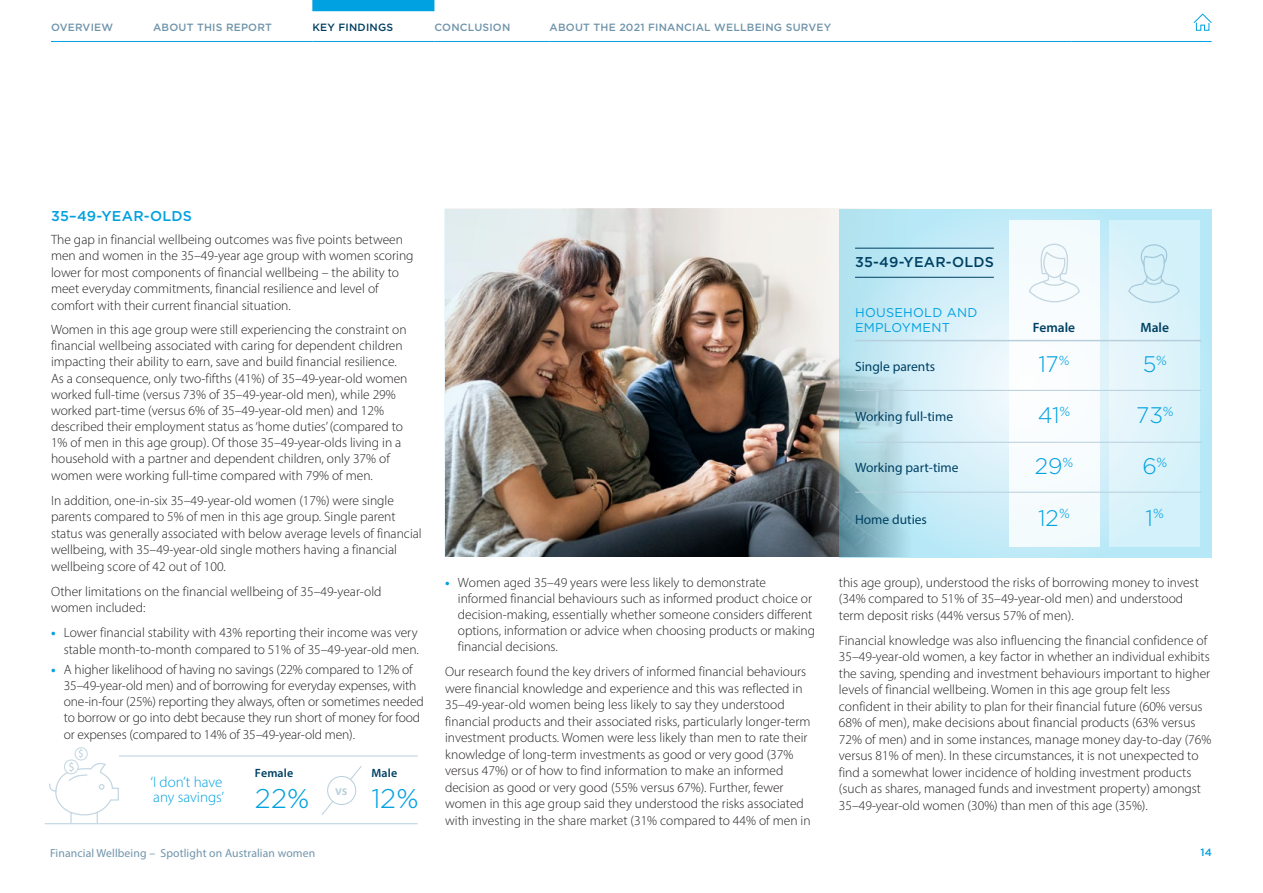
<style>
.page{position:relative;width:1263px;height:893px;background:#fff}
.page>*{position:absolute;margin:0;border:0;box-sizing:border-box;transform-origin:0 0}
.Large_number_20pt{font:300 27px "Gotham";color:#00a1e0}
.Large_number_20pt-2{font:300 22.5px "Gotham";letter-spacing:-.005em;color:#00a1e0}
.Table_Intro_heading{font:300 15px/15px "Myriad Pro";color:#00a1e0}
.Age_group_headlines{font:500 14.25px "Gotham";letter-spacing:.02em;color:#00a1e0}
.Age_group_headlines-2{font:500 14.25px "Gotham";letter-spacing:.02em;color:#004062}
.Body_Copy_9_11{font:300 13.5px/16.5px "Myriad Pro";color:#231f20}
.BULLETS_L1_9_11{font:300 13.5px/16px "Myriad Pro";color:#231f20}
.Table_Intro_heading-2{font:13.5px "Myriad Pro";color:#004062}
.Table_header{font:600 13.5px "Myriad Pro";color:#004062}
.t1{font:600 13.5px "Myriad Pro";color:#b7cfdc}
.Age_group_headlines-3{font:12.75px/15.3px "Gotham";letter-spacing:.02em;color:#00a1e0}
.Table_Intro_heading-3{font:12.3px "Myriad Pro";color:#b7cfdc}
.Large_number_20pt-3{font:600 12px "Myriad Pro";letter-spacing:.01em;color:#004062}
.t2{font:11.7px "Myriad Pro";letter-spacing:.01em;color:#7094aa}
.Table_Intro_heading-4{font:11.1px "Myriad Pro";color:#b7cfdc}
.t3{font:500 10.5px "Gotham";letter-spacing:.02em;color:#7094aa}
.t4{font:500 10.5px "Gotham";letter-spacing:.02em;color:#004062}
.t5{font:500 10.5px "Gotham";color:#00a1e0}
.s1{font-weight:700;color:#00a1e0}
</style>
<div class="page">
<svg style="left:839px;top:209px;width:373px;height:348px;background:#c1e5f0"></svg>
<div style="left:1109px;top:220px;width:91px;height:326px;background:#dbf2fa"></div>
<div style="left:1009px;top:220px;width:90px;height:326px;background:#f8fcfe"></div>
<img style="left:445px;top:209px;width:394px;height:348px">
<svg style="left:1128px;top:244px;width:52px;height:59px"></svg>
<hr style="left:45px;top:823px;width:373px;height:1px;background:#b7cfdc">
<hr style="left:119px;top:756px;width:299px;height:1px;background:#b7cfdc">
<svg style="left:48px;top:747px;width:71px;height:78px"></svg>
<hr style="left:855px;top:390px;width:152px;height:1px;background:#b7cfdc">
<hr style="left:1007px;top:390px;width:93px;height:1px;background:#b7cfdc">
<hr style="left:1108px;top:390px;width:93px;height:1px;background:#b7cfdc">
<hr style="left:855px;top:442px;width:152px;height:1px;background:#b7cfdc">
<hr style="left:1007px;top:442px;width:93px;height:1px;background:#b7cfdc">
<hr style="left:1108px;top:442px;width:93px;height:1px;background:#b7cfdc">
<hr style="left:855px;top:492px;width:152px;height:1px;background:#b7cfdc">
<hr style="left:1007px;top:492px;width:93px;height:1px;background:#b7cfdc">
<hr style="left:1108px;top:492px;width:93px;height:1px;background:#b7cfdc">
<hr style="left:855px;top:340px;width:152px;height:1px;background:#b7cfdc">
<hr style="left:1007px;top:340px;width:93px;height:1px;background:#b7cfdc">
<hr style="left:1108px;top:340px;width:93px;height:1px;background:#b7cfdc">
<svg style="left:321px;top:766px;width:41px;height:49px"></svg>
<div style="left:328px;top:776px;width:28px;height:28px;background:#fff;border-radius:50%"></div>
<div style="left:327px;top:776px;width:29px;height:29px;border:1px solid #b7cfdc;border-radius:50%"></div>
<hr style="left:855px;top:277px;width:139px;height:1px;background:#004062">
<hr style="left:855px;top:248px;width:139px;height:1px;background:#004062">
<svg style="left:1029px;top:244px;width:51px;height:59px"></svg>
<hr style="left:51px;top:41px;width:102px;height:1px;background:#00a1e0">
<hr style="left:153px;top:41px;width:159px;height:1px;background:#00a1e0">
<hr style="left:312px;top:41px;width:122px;height:1px;background:#00a1e0">
<hr style="left:434px;top:41px;width:116px;height:1px;background:#00a1e0">
<hr style="left:550px;top:41px;width:521px;height:1px;background:#00a1e0">
<hr style="left:1071px;top:41px;width:140px;height:1px;background:#00a1e0">
<div style="left:312px;top:0;width:122px;height:11px;background:#00a1e0"></div>
<svg style="left:1193px;top:13px;width:19px;height:18px"></svg>
<p class="t3" style="left:51px;top:20px;width:64px">OVERVIEW</p>
<p class="t3" style="left:153px;top:20px;width:120px">ABOUT THIS REPORT</p>
<p class="t4" style="left:312px;top:20px;width:82px">KEY FINDINGS</p>
<p class="t3" style="left:434px;top:20px;width:77px">CONCLUSION</p>
<p class="t3" style="left:550px;top:20px;width:283px">ABOUT THE 2021 FINANCIAL WELLBEING SURVEY</p>
<p class="Age_group_headlines" style="left:51px;top:206px;width:142px">35–49-YEAR-OLDS</p>
<p class="Body_Copy_9_11" style="left:51px;top:231px;width:364px">The gap in financial wellbeing outcomes was five points between men and women in the 35–49-year age group with women scoring lower for most components of financial wellbeing – the ability to meet everyday commitments, financial resilience and level of comfort with their current financial situation.</p>
<p class="Body_Copy_9_11" style="left:51px;top:321px;width:358px">Women in this age group were still experiencing the constraint on financial wellbeing associated with caring for dependent children impacting their ability to earn, save and build financial resilience.<br>As a consequence, only two-fifths (41%) of 35–49-year-old women worked full-time (versus 73% of 35–49-year-old men), while 29% worked part-time (versus 6% of 35–49-year-old men) and 12% described their employment status as ‘home duties’ (compared to 1% of men in this age group). Of those 35–49-year-olds living in a household with a partner and dependent children, only 37% of women were working full-time compared with 79% of men.</p>
<p class="Body_Copy_9_11" style="left:51px;top:492px;width:372px">In addition, one-in-six 35–49-year-old women (17%) were single parents compared to 5% of men in this age group. Single parent status was generally associated with below average levels of financial wellbeing, with 35–49-year-old single mothers having a financial wellbeing score of 42 out of 100.</p>
<p class="Body_Copy_9_11" style="left:51px;top:583px;width:332px">Other limitations on the financial wellbeing of 35–49-year-old women included:</p>
<p class="BULLETS_L1_9_11" style="left:51px;top:624px;width:369px;line-height:16.5px;text-align:right"><span class="s1">•</span> Lower financial stability with 43% reporting their income was very stable month-to-month compared to 51% of 35–49-year-old men.</p>
<p class="BULLETS_L1_9_11" style="left:64px;top:661px;width:361px;text-indent:-13px"><span class="s1">•</span> A higher likelihood of having no savings (22% compared to 12% of 35–49-year-old men) and of borrowing for everyday expenses, with one-in-four (25%) reporting they always, often or sometimes needed to borrow or go into debt because they run short of money for food or expenses (compared to 14% of 35–49-year-old men).</p>
<p class="Table_Intro_heading" style="left:151px;top:774px;width:75px">‘I don’t have any savings’</p>
<p class="Table_Intro_heading-4" style="left:78px;top:747px;width:7px">$</p>
<p class="Table_Intro_heading-3" style="left:69px;top:759px;width:8px">$</p>
<p class="Large_number_20pt-3" style="left:255px;top:765px;width:40px">Female</p>
<p class="Large_number_20pt" style="left:255px;top:781px;width:56px">22%</p>
<p class="Large_number_20pt-3" style="left:371px;top:765px;width:27px">Male</p>
<p class="Large_number_20pt" style="left:371px;top:781px;width:49px">12%</p>
<p class="t1" style="left:335px;top:781px;width:14px">vs</p>
<p class="BULLETS_L1_9_11" style="left:458px;top:574px;width:359px;text-indent:-13px"><span class="s1">•</span> Women aged 35–49 years were less likely to demonstrate informed financial behaviours such as informed product choice or decision-making, essentially whether someone considers different options, information or advice when choosing products or making financial decisions.</p>
<p class="Body_Copy_9_11" style="left:445px;top:664px;width:367px">Our research found the key drivers of informed financial behaviours were financial knowledge and experience and this was reflected in 35–49-year-old women being less likely to say they understood financial products and their associated risks, particularly longer-term investment products. Women were less likely than men to rate their knowledge of long-term investments as good or very good (37% versus 47%) or of how to find information to make an informed decision as good or very good (55% versus 67%). Further, fewer women in this age group said they understood the risks associated with investing in the share market (31% compared to 44% of men in</p>
<p class="Age_group_headlines-2" style="left:855px;top:253px;width:140px">35-49-YEAR-OLDS</p>
<p class="Age_group_headlines-3" style="left:855px;top:304px;width:124px">HOUSEHOLD AND<br>EMPLOYMENT</p>
<p class="Table_header" style="left:1033px;top:319px;width:44px">Female</p>
<p class="Table_header" style="left:1140px;top:319px;width:30px">Male</p>
<p class="Table_Intro_heading-2" style="left:855px;top:358px;width:82px">Single parents</p>
<p class="Large_number_20pt-2" style="left:1038px;top:350px;width:33px">17<sup>%</sup></p>
<p class="Large_number_20pt-2" style="left:1143px;top:350px;width:26px">5<sup>%</sup></p>
<p class="Table_Intro_heading-2" style="left:855px;top:409px;width:100px">Working full-time</p>
<p class="Large_number_20pt-2" style="left:1038px;top:401px;width:34px">41<sup>%</sup></p>
<p class="Large_number_20pt-2" style="left:1136px;top:401px;width:39px">73<sup>%</sup></p>
<p class="Table_Intro_heading-2" style="left:855px;top:459px;width:105px">Working part-time</p>
<p class="Large_number_20pt-2" style="left:1035px;top:452px;width:40px">29<sup>%</sup></p>
<p class="Large_number_20pt-2" style="left:1142px;top:452px;width:26px">6<sup>%</sup></p>
<p class="Table_Intro_heading-2" style="left:855px;top:511px;width:73px">Home duties</p>
<p class="Large_number_20pt-2" style="left:1038px;top:504px;width:33px">12<sup>%</sup></p>
<p class="Large_number_20pt-2" style="left:1146px;top:504px;width:20px">1<sup>%</sup></p>
<p class="Body_Copy_9_11" style="left:839px;top:574px;width:361px">this age group), understood the risks of borrowing money to invest (34% compared to 51% of 35–49-year-old men) and understood term deposit risks (44% versus 57% of men).</p>
<p class="Body_Copy_9_11" style="left:839px;top:632px;width:374px">Financial knowledge was also influencing the financial confidence of 35–49-year-old women, a key factor in whether an individual exhibits the saving, spending and investment behaviours important to higher levels of financial wellbeing. Women in this age group felt less confident in their ability to plan for their financial future (60% versus 68% of men), make decisions about financial products (63% versus 72% of men) and in some instances, manage money day-to-day (76% versus 81% of men). In these circumstances, it is not unexpected to find a somewhat lower incidence of holding investment products (such as shares, managed funds and investment property) amongst 35–49-year-old women (30%) than men of this age (35%).</p>
<p class="t2" style="left:50px;top:846px;width:267px">Financial Wellbeing – Spotlight on Australian women</p>
<p class="t5" style="left:1200px;top:846px;width:13px">14</p>
</div>
